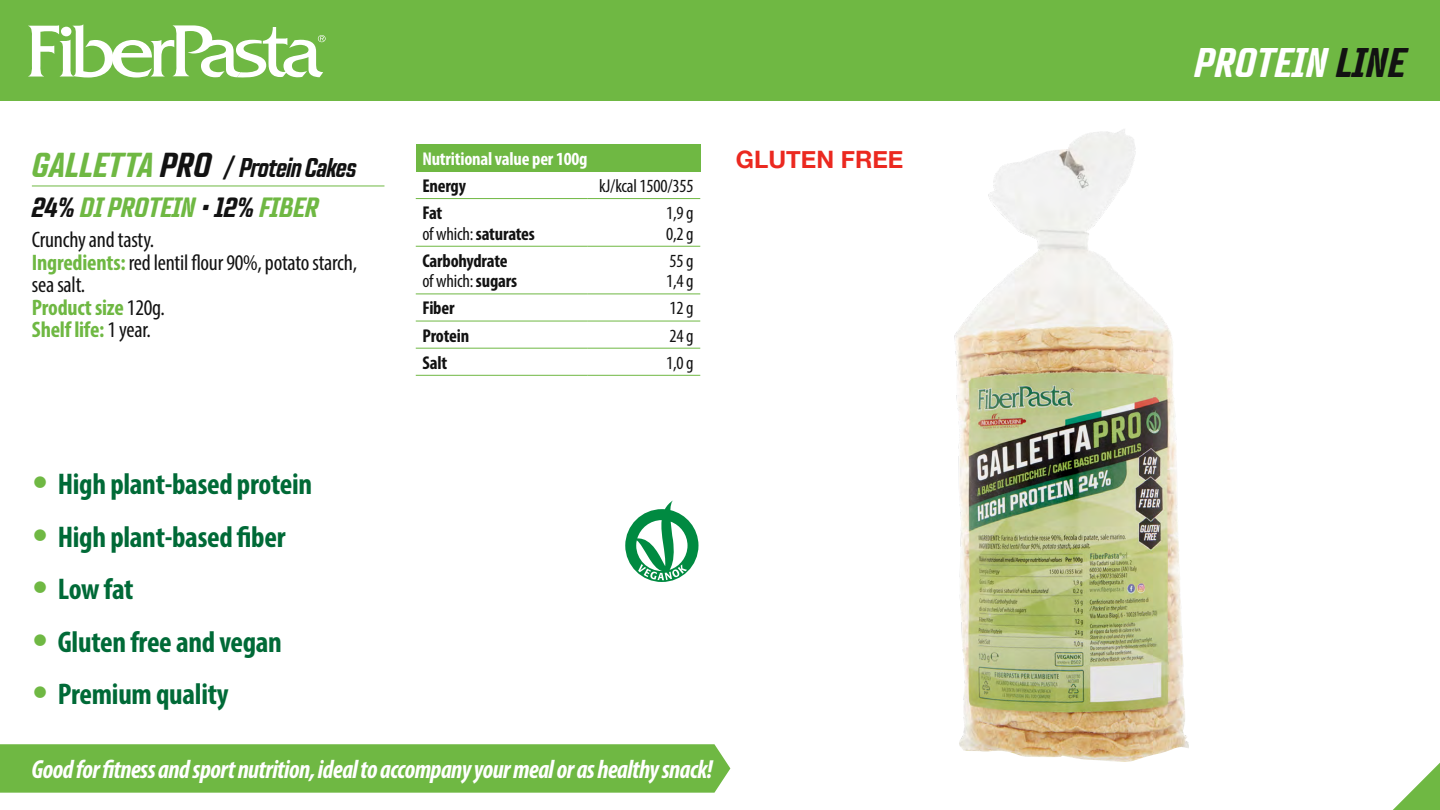
<style>
.page{position:relative;width:1440px;height:810px;background:#fff}
.page>*{position:absolute;margin:0;border:0;box-sizing:border-box;transform-origin:0 0}
.t1{font:italic 700 41.25px "TT Lakes Neue Comp";color:#fff}
.t2{font:700 condensed 30px "Myriad Pro";letter-spacing:-.01em;color:#006a37}
.t3{font:italic 700 27.75px "TT Lakes Neue Comp";letter-spacing:-.01em;color:#6fb843}
.t4{font:italic 700 27px "TT Lakes Neue Comp";letter-spacing:-.04em;color:#121212;scale:.94 1}
.t5{font:italic 700 condensed 26.25px "Myriad Pro";letter-spacing:-.02em;color:#fff;scale:.96 1}
.t6{font:700 24px "Helvetica Neue";color:#eb2920}
.t7{font:condensed 22.5px/22.5px "Myriad Pro";letter-spacing:-.01em;color:#121212}
.t8{font:700 condensed 18.6px "Myriad Pro";letter-spacing:-.01em;color:#121212}
.t9{font:condensed 18.6px "Myriad Pro";letter-spacing:-.01em;color:#121212}
.t10{font:700 condensed 18.6px "Myriad Pro";letter-spacing:-.01em;color:#fff}
.s1{font-size:34.5px;color:#6fb843}
.s2{font-size:34.5px}
.s3{color:#121212}
.s4{font-weight:700;color:#6fb843}
.s5{font-weight:400}
.s6{font-weight:700}
.s7{font-family:"DIN";font-stretch:normal;font-size:35.47px;color:#6fb843}
</style>
<div class="page">
<div style="left:0;top:744px;width:730px;height:49px;background:#6fb843"></div>
<div style="left:0;top:0;width:1440px;height:100px;background:#6fb843"></div>
<svg style="left:28px;top:24px;width:298px;height:54px"></svg>
<img style="left:954px;top:130px;width:235px;height:632px">
<svg style="left:1393px;top:763px;width:47px;height:47px"></svg>
<svg style="left:625px;top:500px;width:74px;height:82px"></svg>
<hr style="left:32px;top:186px;width:352px;height:1px;background:#6fb843">
<div style="left:416px;top:144px;width:284px;height:27px;background:#6fb843"></div>
<hr style="left:416px;top:198px;width:172px;height:1px;background:#6fb843">
<hr style="left:588px;top:198px;width:112px;height:1px;background:#6fb843">
<hr style="left:416px;top:246px;width:172px;height:1px;background:#6fb843">
<hr style="left:588px;top:246px;width:112px;height:1px;background:#6fb843">
<hr style="left:416px;top:321px;width:172px;height:1px;background:#6fb843">
<hr style="left:588px;top:321px;width:112px;height:1px;background:#6fb843">
<hr style="left:416px;top:348px;width:172px;height:1px;background:#6fb843">
<hr style="left:588px;top:348px;width:112px;height:1px;background:#6fb843">
<hr style="left:416px;top:375px;width:172px;height:1px;background:#6fb843">
<hr style="left:588px;top:375px;width:112px;height:1px;background:#6fb843">
<hr style="left:416px;top:294px;width:172px;height:1px;background:#6fb843">
<hr style="left:588px;top:294px;width:112px;height:1px;background:#6fb843">
<p class="t4" style="left:32px;top:151px;width:347px"><span class="s1">GALLETTA</span> <span class="s2">PRO</span> / Protein Cakes</p>
<p class="t3" style="left:32px;top:190px;width:288px"><span class="s3">24%</span> DI PROTEIN <span class="s3">• 12%</span> FIBER</p>
<p class="t7" style="left:32px;top:228px;width:327px">Crunchy and tasty.<br><span class="s4">Ingredients:</span> red lentil flour 90%, potato starch, sea salt.<br><span class="s4">Product size</span> 120g.<br><span class="s4">Shelf life:</span>1 year.</p>
<p class="t10" style="left:422px;top:147px;width:167px">Nutritional value per 100g</p>
<p class="t8" style="left:422px;top:174px;width:45px">Energy</p>
<p class="t9" style="left:599px;top:175px;width:96px">kJ/kcal 1500/355</p>
<p class="t8" style="left:422px;top:201px;width:21px">Fat</p>
<p class="t9" style="left:666px;top:202px;width:29px">1,9 g</p>
<p class="t8" style="left:422px;top:222px;width:114px"><span class="s5">of which:</span> saturates</p>
<p class="t9" style="left:666px;top:222px;width:29px">0,2 g</p>
<p class="t8" style="left:422px;top:249px;width:87px">Carbohydrate</p>
<p class="t9" style="left:670px;top:249px;width:26px">55 g</p>
<p class="t9" style="left:422px;top:270px;width:96px">of which: <span class="s6">sugars</span></p>
<p class="t9" style="left:666px;top:270px;width:29px">1,4 g</p>
<p class="t8" style="left:422px;top:297px;width:34px">Fiber</p>
<p class="t9" style="left:670px;top:297px;width:26px">12 g</p>
<p class="t8" style="left:422px;top:324px;width:48px">Protein</p>
<p class="t9" style="left:670px;top:324px;width:26px">24 g</p>
<p class="t8" style="left:422px;top:351px;width:26px">Salt</p>
<p class="t9" style="left:666px;top:351px;width:29px">1,0 g</p>
<p class="t6" style="left:736px;top:140px;width:169px">GLUTEN FREE</p>
<h2 class="t2" style="left:31px;top:465px;width:282px"><span class="s7">•</span> High plant-based protein</h2>
<h2 class="t2" style="left:31px;top:518px;width:256px"><span class="s7">•</span> High plant-based fiber</h2>
<h2 class="t2" style="left:31px;top:570px;width:104px"><span class="s7">•</span> Low fat</h2>
<h2 class="t2" style="left:31px;top:623px;width:252px"><span class="s7">•</span> Gluten free and vegan</h2>
<h2 class="t2" style="left:31px;top:675px;width:199px"><span class="s7">•</span> Premium quality</h2>
<p class="t5" style="left:31px;top:752px;width:711px">Good for fitness and sport nutrition, ideal to accompany your meal or as healthy snack!</p>
<h1 class="t1" style="left:1194px;top:37px;width:213px">PROTEIN <span class="s3">LINE</span></h1>
</div>
